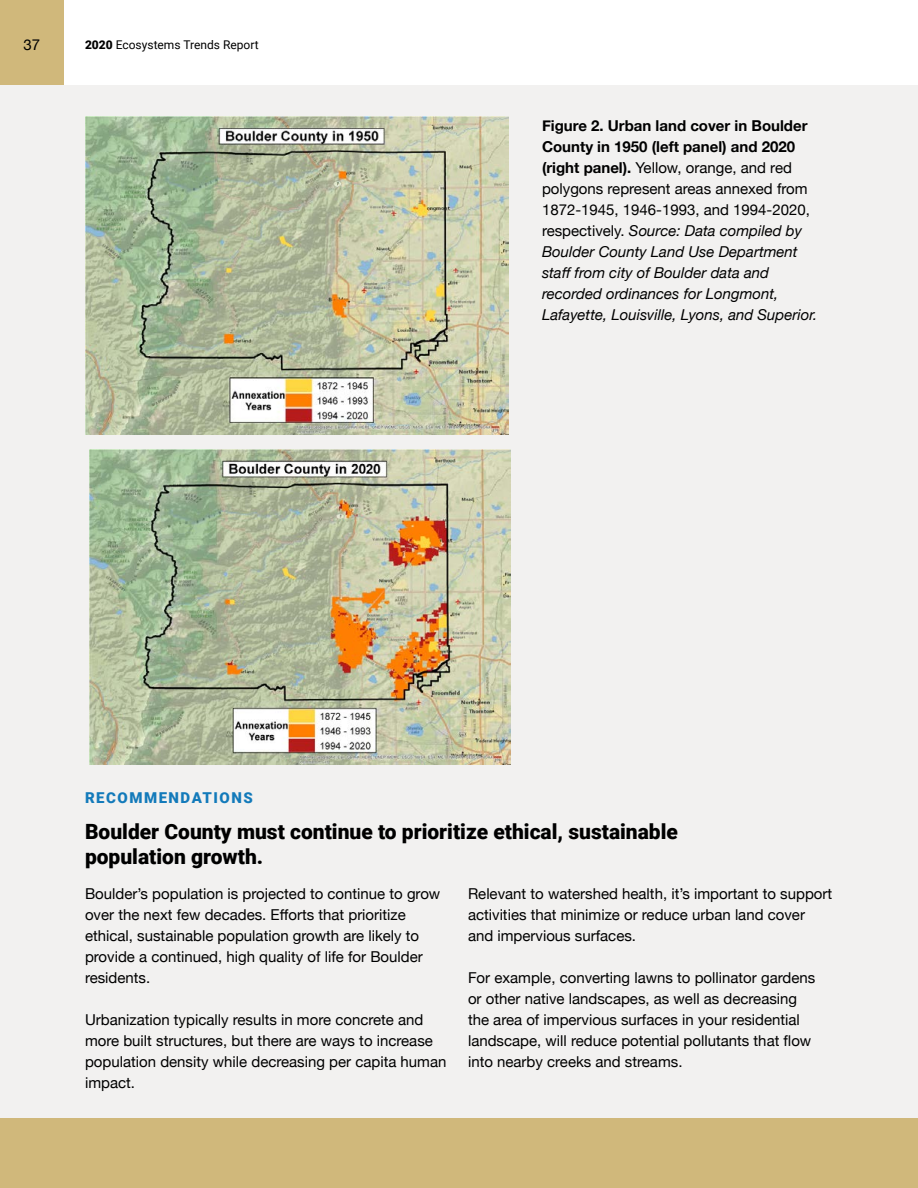
<style>
.page{position:relative;width:918px;height:1188px;background:#fff}
.page>*{position:absolute;margin:0;border:0;box-sizing:border-box;transform-origin:0 0}
.t1{font:900 21px/25.2px "Roboto";color:#000}
.t2{font:15px/21px "Helvetica Neue";color:#000}
.t3{font:italic 15px/21px "Helvetica Neue";color:#000}
.t4{font:900 15px "Roboto";letter-spacing:.1em;color:#137aba}
.t5{font:12px "Roboto";color:#000}
.s1{font-weight:900}
.s2{font-weight:700;font-style:normal}
.s3{font-style:normal}
</style>
<div class="page">
<div style="left:0;top:85px;width:918px;height:1103px;background:#f2f1f0"></div>
<div style="left:0;top:1118px;width:918px;height:70px;background:#d0b87b"></div>
<img style="left:85px;top:117px;width:423px;height:317px">
<img style="left:90px;top:449px;width:421px;height:316px">
<div style="left:0;top:0;width:64px;height:85px;background:#d0b87b"></div>
<p class="t2" style="left:24px;top:35px;width:18px">37</p>
<p class="t5" style="left:85px;top:36px;width:175px"><span class="s1">2020</span> Ecosystems Trends Report</p>
<p class="t4" style="left:85px;top:788px;width:169px">RECOMMENDATIONS</p>
<p class="t3" style="left:542px;top:116px;width:277px"><span class="s2">Figure 2. Urban land cover in Boulder County in 1950 (left panel) and 2020 (right panel).</span> <span class="s3">Yellow, orange, and red polygons represent areas annexed from 1872-1945, 1946-1993, and 1994-2020, respectively.</span> Source: Data compiled by Boulder County Land Use Department staff from city of Boulder data and recorded ordinances for Longmont, Lafayette, Louisville, Lyons, and Superior.</p>
<h1 class="t1" style="left:85px;top:818px;width:594px">Boulder County must continue to prioritize ethical, sustainable population growth.</h1>
<p class="t2" style="left:85px;top:884px;width:357px">Boulder’s population is projected to continue to grow over the next few decades. Efforts that prioritize ethical, sustainable population growth are likely to provide a continued, high quality of life for Boulder residents.</p>
<p class="t2" style="left:85px;top:1010px;width:363px">Urbanization typically results in more concrete and more built structures, but there are ways to increase population density while decreasing per capita human impact.</p>
<p class="t2" style="left:468px;top:884px;width:366px">Relevant to watershed health, it’s important to support activities that minimize or reduce urban land cover and impervious surfaces.</p>
<p class="t2" style="left:468px;top:968px;width:349px">For example, converting lawns to pollinator gardens or other native landscapes, as well as decreasing the area of impervious surfaces in your residential landscape, will reduce potential pollutants that flow into nearby creeks and streams.</p>
</div>
